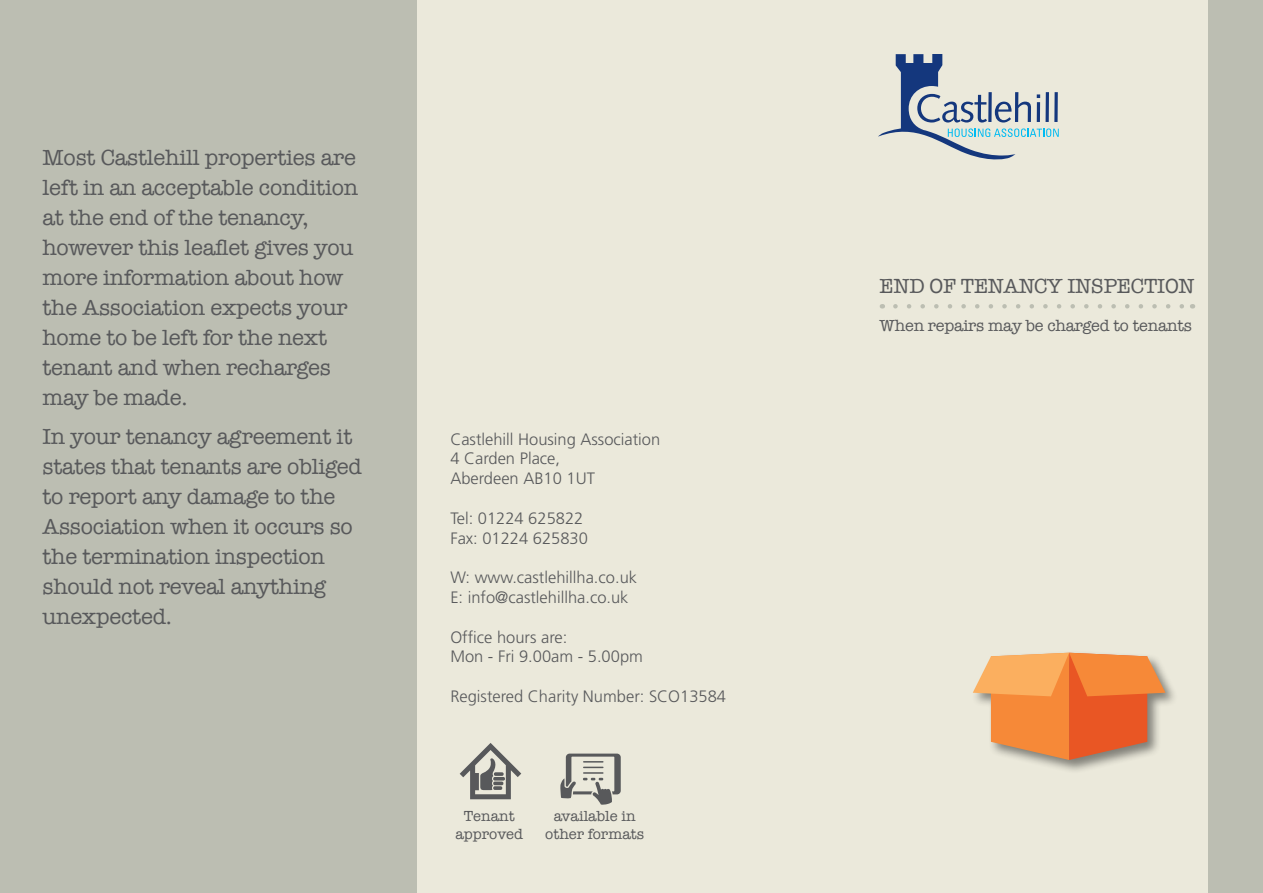
<style>
.page{position:relative;width:1263px;height:893px;background:#ebe9db}
.page>*{position:absolute;margin:0;border:0;box-sizing:border-box;transform-origin:0 0}
.t1{font:22.5px/30px "American Typewriter";letter-spacing:-.01em;color:#58595b}
.t2{font:21px "American Typewriter";letter-spacing:-.01em;color:#58595b}
.t3{font:300 16.5px/19.8px "Frutiger";color:#58595b}
.t4{font:16.5px "American Typewriter";letter-spacing:-.01em;color:#58595b}
.t5{font:15px/17.2px "American Typewriter";color:#58595b;text-align:center}
</style>
<div class="page">
<svg style="left:878px;top:54px;width:181px;height:106px"></svg>
<div style="left:0;top:0;width:417px;height:893px;background:#bcbeb2"></div>
<svg style="left:895px;top:304px;width:289px;height:5px"></svg>
<div style="left:1209px;top:0;width:54px;height:893px;background:#bcbeb2"></div>
<svg style="left:460px;top:743px;width:61px;height:56px"></svg>
<svg style="left:560px;top:754px;width:61px;height:51px"></svg>
<hr style="left:583px;top:761px;width:20px;height:2px;background:#58595b">
<div style="left:971px;top:650px;width:208px;height:124px;background:#000;opacity:.45"></div>
<svg style="left:973px;top:653px;width:192px;height:107px;background:#ea9258"></svg>
<p class="t1" style="left:43px;top:142px;width:317px">Most Castlehill properties are left in an acceptable condition at the end of the tenancy, however this leaflet gives you more information about how the Association expects your home to be left for the next tenant and when recharges may be made.</p>
<p class="t1" style="left:43px;top:421px;width:321px">In your tenancy agreement it states that tenants are obliged to report any damage to the<br>Association when it occurs so the termination inspection should not reveal anything unexpected.</p>
<p class="t3" style="left:450px;top:429px;width:211px">Castlehill Housing Association<br>4 Carden Place,<br>Aberdeen AB10 1UT</p>
<p class="t3" style="left:450px;top:508px;width:139px">Tel: 01224 625822<br>Fax: 01224 625830</p>
<p class="t3" style="left:450px;top:567px;width:188px">W: www.castlehillha.co.uk<br>E: info@castlehillha.co.uk</p>
<p class="t3" style="left:450px;top:627px;width:194px">Office hours are:<br>Mon - Fri 9.00am - 5.00pm</p>
<p class="t3" style="left:450px;top:686px;width:277px">Registered Charity Number: SCO13584</p>
<p class="t5" style="left:455px;top:807px;width:69px">Tenant approved</p>
<p class="t5" style="left:545px;top:807px;width:100px">available in other formats</p>
<p class="t2" style="left:880px;top:270px;width:316px">END OF TENANCY INSPECTION</p>
<p class="t4" style="left:880px;top:312px;width:314px">When repairs may be charged to tenants</p>
</div>
